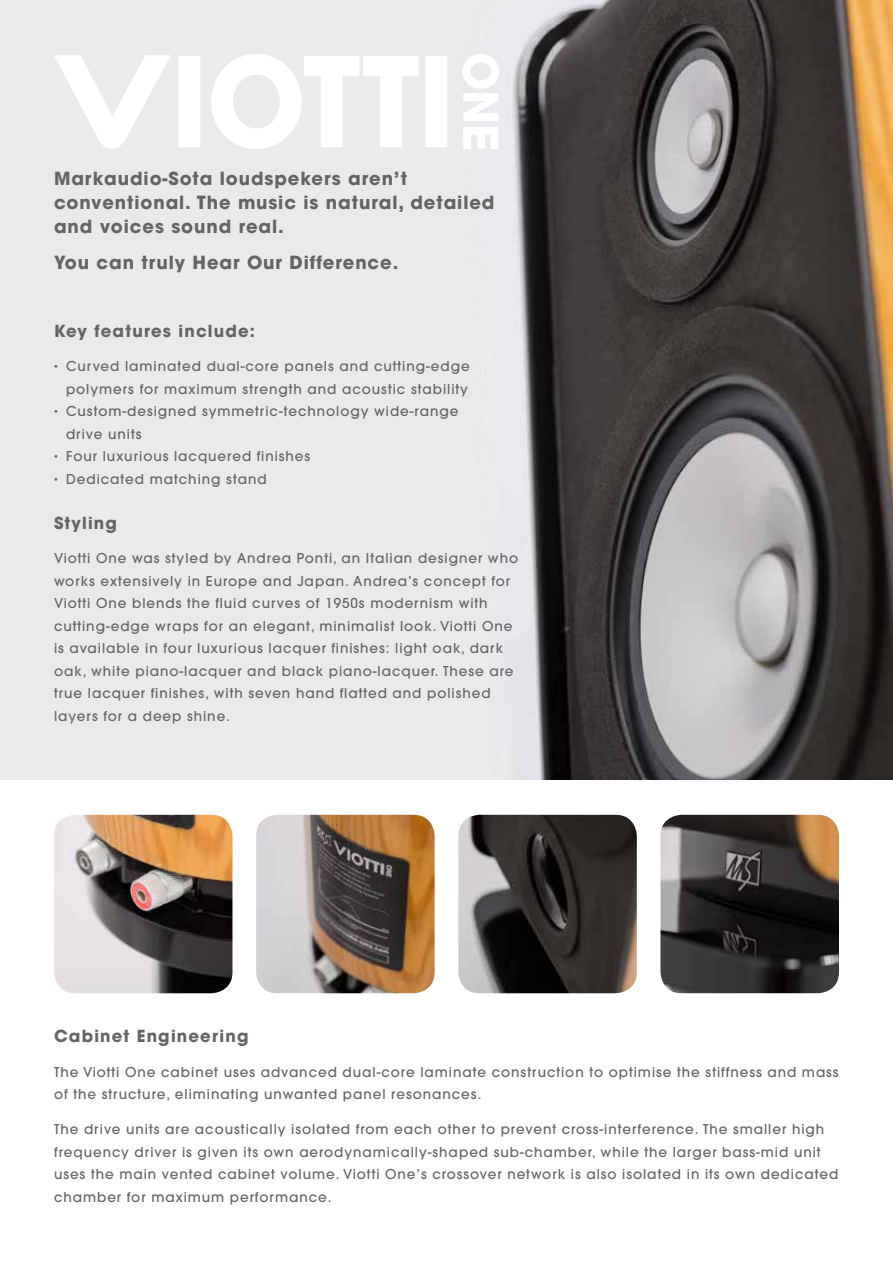
<style>
.page{position:relative;width:893px;height:1263px;background:#fff}
.page>*{position:absolute;margin:0;border:0;box-sizing:border-box;transform-origin:0 0}
.t1{font:700 18px/24px "Avant Garde";letter-spacing:.05em;color:#636466}
.t2{font:700 16.5px "Avant Garde";letter-spacing:.07em;color:#636466}
.t3{font:500 13.5px/22.5px "Avant Garde";letter-spacing:.07em;color:#636466}
.s1{font-family:"Myriad";font-weight:400}
</style>
<div class="page">
<div style="left:0;top:0;width:893px;height:779px;background:#eaeaec"></div>
<img style="left:513px;top:0;width:380px;height:779px">
<svg style="left:54px;top:55px;width:116px;height:94px"></svg>
<div style="left:178px;top:56px;width:22px;height:91px;background:#fff"></div>
<svg style="left:211px;top:54px;width:208px;height:95px"></svg>
<div style="left:425px;top:56px;width:22px;height:91px;background:#fff"></div>
<svg style="left:463px;top:54px;width:36px;height:67px"></svg>
<svg style="left:463px;top:127px;width:35px;height:22px"></svg>
<img style="left:54px;top:815px;width:178px;height:178px">
<img style="left:256px;top:815px;width:179px;height:178px">
<img style="left:458px;top:815px;width:179px;height:178px">
<img style="left:660px;top:815px;width:179px;height:178px">
<h1 class="t1" style="left:54px;top:166px;width:442px">Markaudio-Sota loudspekers aren’t conventional. The music is natural, detailed and voices sound real.</h1>
<h1 class="t1" style="left:54px;top:250px;width:346px">You can truly Hear Our Difference.</h1>
<p class="t2" style="left:54px;top:320px;width:203px">Key features include:</p>
<p class="t3" style="left:54px;top:355px;width:417px;text-align:right"><span class="s1">•</span> Curved laminated dual-core panels and cutting-edge polymers for maximum strength and acoustic stability</p>
<p class="t3" style="left:66px;top:400px;width:394px;text-indent:-12px"><span class="s1">•</span> Custom-designed symmetric-technology wide-range drive units</p>
<p class="t3" style="left:54px;top:445px;width:258px"><span class="s1">•</span> Four luxurious lacquered finishes</p>
<p class="t3" style="left:54px;top:468px;width:214px"><span class="s1">•</span> Dedicated matching stand</p>
<p class="t2" style="left:54px;top:512px;width:64px">Styling</p>
<p class="t3" style="left:54px;top:547px;width:466px">Viotti One was styled by Andrea Ponti, an Italian designer who works extensively in Europe and Japan. Andrea’s concept for Viotti One blends the fluid curves of 1950s modernism with cutting-edge wraps for an elegant, minimalist look. Viotti One is available in four luxurious lacquer finishes: light oak, dark oak, white piano-lacquer and black piano-lacquer. These are true lacquer finishes, with seven hand flatted and polished layers for a deep shine.</p>
<p class="t2" style="left:54px;top:1026px;width:196px">Cabinet Engineering</p>
<p class="t3" style="left:54px;top:1061px;width:786px">The Viotti One cabinet uses advanced dual-core laminate construction to optimise the stiffness and mass of the structure, eliminating unwanted panel resonances.</p>
<p class="t3" style="left:54px;top:1118px;width:786px">The drive units are acoustically isolated from each other to prevent cross-interference. The smaller high frequency driver is given its own aerodynamically-shaped sub-chamber, while the larger bass-mid unit uses the main vented cabinet volume. Viotti One’s crossover network is also isolated in its own dedicated chamber for maximum performance.</p>
</div>
